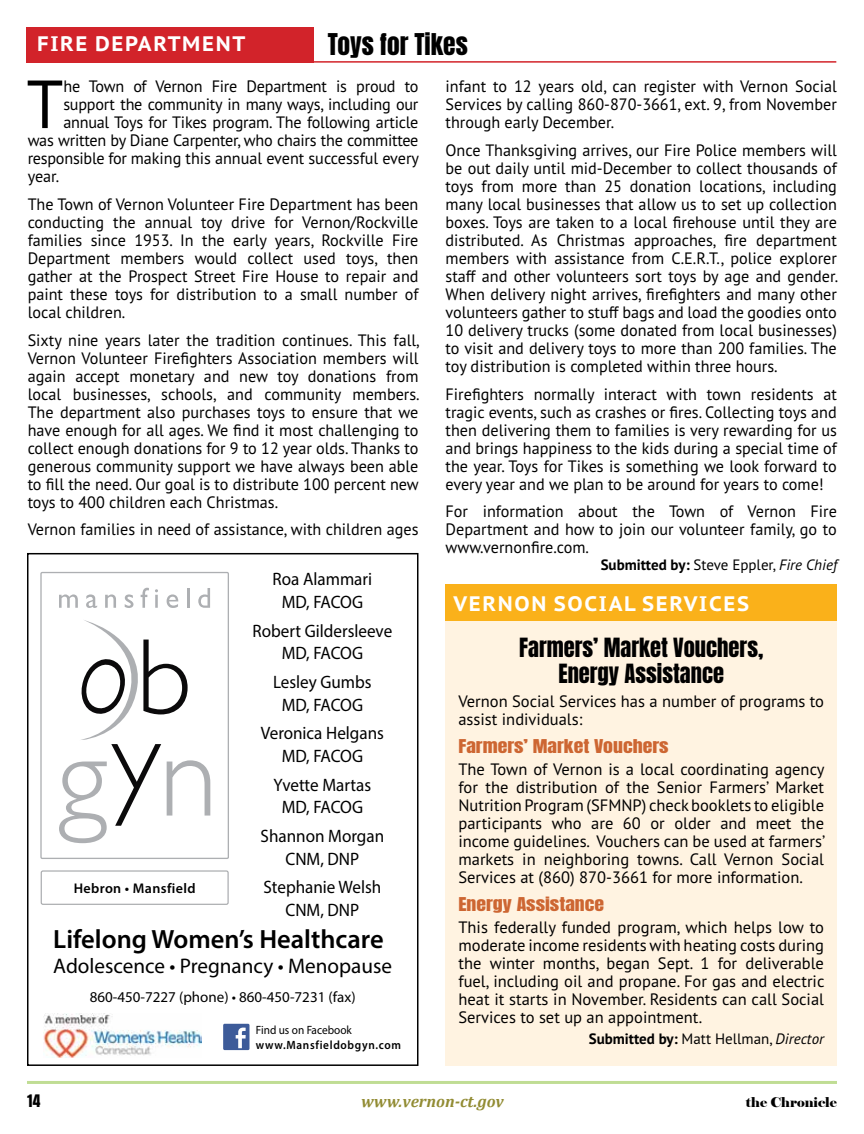
<style>
.page{position:relative;width:864px;height:1134px;background:#fff}
.page>*{position:absolute;margin:0;border:0;box-sizing:border-box;transform-origin:0 0}
.t1{font:67.95px "PT Sans Pro";color:#000}
.t2{font:600 26.4px "Myriad Pro";color:#000}
.t3{font:25.5px "Anton";color:#000}
.t4{font:22.5px/25.5px "Anton";color:#000;text-align:center}
.t5{font:21.15px "Myriad Pro";color:#000}
.t6{font:700 21px "PT Sans Pro Caption";letter-spacing:.08em;color:#fff}
.t7{font:19.5px "Anzeigen Gro";color:#000}
.t8{font:18px/22.6px "Myriad Pro";color:#000;text-align:center;scale:.95 1}
.t9{font:16.5px/18px "PT Sans Pro";color:#000;text-align:justify}
.t10{font:italic 700 16.5px "Cambria";color:#928c34}
.t11{font:16.2px "Anton";color:#cd6632;scale:1.22 1}
.t12{font:700 15px "PT Sans Pro";color:#000}
.t13{font:15px "Myriad Pro";color:#000}
.t14{font:600 14.1px "Myriad Pro";letter-spacing:.025em;color:#000}
.t15{font:13.5px "Elephant";color:#000}
.t16{font:600 12px "Myriad Pro";letter-spacing:.06em;color:#000;scale:.94 1}
.t17{font:12px "Myriad Pro";color:#000;scale:.94 1}
.s1{font-weight:400}
.s2{font-weight:400;font-style:italic}
</style>
<div class="page">
<hr style="left:27px;top:1081px;width:810px;height:3px;background:#c0dd94">
<img style="left:44px;top:1013px;width:157px;height:45px">
<div style="left:223px;top:1024px;width:26px;height:26px;background:#3d5b99;border-radius:2px"></div>
<svg style="left:236px;top:1028px;width:10px;height:20px"></svg>
<svg style="left:59px;top:620px;width:151px;height:223px"></svg>
<svg style="left:59px;top:594px;width:19px;height:14px"></svg>
<svg style="left:86px;top:594px;width:11px;height:14px"></svg>
<svg style="left:105px;top:594px;width:11px;height:14px"></svg>
<svg style="left:125px;top:594px;width:9px;height:14px"></svg>
<svg style="left:141px;top:588px;width:8px;height:20px"></svg>
<svg style="left:155px;top:589px;width:3px;height:19px"></svg>
<svg style="left:167px;top:594px;width:11px;height:14px"></svg>
<hr style="left:187px;top:588px;width:2px;height:20px;background:#adafb2">
<svg style="left:198px;top:588px;width:12px;height:20px"></svg>
<div style="left:40px;top:572px;width:189px;height:287px;border:1px solid #adafb2"></div>
<div style="left:41px;top:870px;width:188px;height:35px;border:1px solid #a7a9ac;border-radius:2px"></div>
<div style="left:27px;top:553px;width:391px;height:513px;border:2px solid #000"></div>
<hr style="left:26px;top:61px;width:810px;height:2px;background:#d2232a">
<div style="left:26px;top:27px;width:288px;height:36px;background:#d2232a"></div>
<div style="left:446px;top:621px;width:391px;height:445px;background:#fff3e1"></div>
<div style="left:446px;top:584px;width:391px;height:37px;background:#fab11a"></div>
<p class="t6" style="left:37px;top:30px;width:210px">FIRE DEPARTMENT</p>
<h3 class="t3" style="left:328px;top:31px;width:141px">Toys for Tikes</h3>
<h1 class="t1" style="left:26px;top:60px;width:38px">T</h1>
<p class="t9" style="left:63px;top:77px;width:357px">he Town of Vernon Fire Department is proud to</p>
<p class="t9" style="left:446px;top:77px;width:393px">infant to 12 years old, can register with Vernon Social Services by calling 860-870-3661, ext. 9, from November through early December.</p>
<p class="t9" style="left:446px;top:141px;width:394px">Once Thanksgiving arrives, our Fire Police members will be out daily until mid-December to collect thousands of toys from more than 25 donation locations, including many local businesses that allow us to set up collection boxes. Toys are taken to a local firehouse until they are distributed. As Christmas approaches, fire department members with assistance from C.E.R.T., police explorer staff and other volunteers sort toys by age and gender.<br>When delivery night arrives, firefighters and many other volunteers gather to stuff bags and load the goodies onto 10 delivery trucks (some donated from local businesses) to visit and delivery toys to more than 200 families. The toy distribution is completed within three hours.</p>
<p class="t9" style="left:446px;top:384px;width:393px">Firefighters normally interact with town residents at tragic events, such as crashes or fires. Collecting toys and then delivering them to families is very rewarding for us and brings happiness to the kids during a special time of the year. Toys for Tikes is something we look forward to every year and we plan to be around for years to come!</p>
<p class="t9" style="left:446px;top:502px;width:393px">For information about the Town of Vernon Fire Department and how to join our volunteer family, go to www.vernonfire.com.</p>
<p class="t12" style="left:601px;top:555px;width:238px">Submitted by: <span class="s1">Steve Eppler,</span> <span class="s2">Fire Chief</span></p>
<p class="t9" style="left:63px;top:95px;width:357px">support the community in many ways, including our</p>
<p class="t9" style="left:63px;top:113px;width:357px">annual Toys for Tikes program. The following article</p>
<p class="t9" style="left:28px;top:131px;width:392px">was written by Diane Carpenter, who chairs the committee</p>
<p class="t9" style="left:28px;top:149px;width:393px">responsible for making this annual event successful every</p>
<p class="t9" style="left:28px;top:167px;width:33px">year.</p>
<p class="t9" style="left:28px;top:195px;width:392px">The Town of Vernon Volunteer Fire Department has been conducting the annual toy drive for Vernon/Rockville families since 1953. In the early years, Rockville Fire Department members would collect used toys, then gather at the Prospect Street Fire House to repair and paint these toys for distribution to a small number of local children.</p>
<p class="t9" style="left:28px;top:330px;width:394px">Sixty nine years later the tradition continues. This fall, Vernon Volunteer Firefighters Association members will again accept monetary and new toy donations from local businesses, schools, and community members.<br>The department also purchases toys to ensure that we have enough for all ages. We find it most challenging to collect enough donations for 9 to 12 year olds. Thanks to generous community support we have always been able to fill the need. Our goal is to distribute 100 percent new toys to 400 children each Christmas.</p>
<p class="t9" style="left:28px;top:520px;width:392px">Vernon families in need of assistance, with children ages</p>
<p class="t8" style="left:273px;top:568px;width:106px">Roa Alammari<br>MD, FACOG</p>
<p class="t8" style="left:253px;top:619px;width:149px">Robert Gildersleeve<br>MD, FACOG</p>
<p class="t8" style="left:273px;top:670px;width:105px">Lesley Gumbs<br>MD, FACOG</p>
<p class="t8" style="left:261px;top:722px;width:131px">Veronica Helgans<br>MD, FACOG</p>
<p class="t8" style="left:274px;top:773px;width:104px">Yvette Martas<br>MD, FACOG</p>
<p class="t8" style="left:261px;top:824px;width:132px">Shannon Morgan<br>CNM, DNP</p>
<p class="t8" style="left:264px;top:876px;width:126px">Stephanie Welsh<br>CNM, DNP</p>
<p class="t6" style="left:453px;top:590px;width:297px">VERNON SOCIAL SERVICES</p>
<h3 class="t4" style="left:519px;top:637px;width:246px">Farmers’ Market Vouchers,<br>Energy Assistance</h3>
<p class="t9" style="left:458px;top:692px;width:367px">Vernon Social Services has a number of programs to assist individuals:</p>
<p class="t11" style="left:458px;top:738px;width:174px">Farmers’ Market Vouchers</p>
<p class="t9" style="left:458px;top:760px;width:368px">The Town of Vernon is a local coordinating agency for the distribution of the Senior Farmers’ Market Nutrition Program (SFMNP) check booklets to eligible participants who are 60 or older and meet the income guidelines. Vouchers can be used at farmers’ markets in neighboring towns. Call Vernon Social Services at (860) 870-3661 for more information.</p>
<p class="t11" style="left:458px;top:896px;width:121px">Energy Assistance</p>
<p class="t9" style="left:458px;top:918px;width:368px">This federally funded program, which helps low to moderate income residents with heating costs during the winter months, began Sept. 1 for deliverable fuel, including oil and propane. For gas and electric heat it starts in November. Residents can call Social Services to set up an appointment.</p>
<p class="t12" style="left:589px;top:1029px;width:237px">Submitted by: <span class="s1">Matt Hellman,</span> <span class="s2">Director</span></p>
<p class="t14" style="left:74px;top:879px;width:123px">Hebron • Mansfield</p>
<h2 class="t2" style="left:53px;top:922px;width:332px">Lifelong Women’s Healthcare</h2>
<p class="t5" style="left:53px;top:953px;width:340px">Adolescence • Pregnancy • Menopause</p>
<p class="t13" style="left:90px;top:987px;width:267px">860-450-7227 (phone) • 860-450-7231 (fax)</p>
<p class="t17" style="left:256px;top:1023px;width:104px">Find us on Facebook</p>
<p class="t16" style="left:256px;top:1037px;width:156px">www.Mansfieldobgyn.com</p>
<p class="t7" style="left:27px;top:1090px;width:15px">14</p>
<p class="t10" style="left:361px;top:1089px;width:144px">www.vernon-ct.gov</p>
<p class="t15" style="left:746px;top:1093px;width:93px">the Chronicle</p>
</div>
